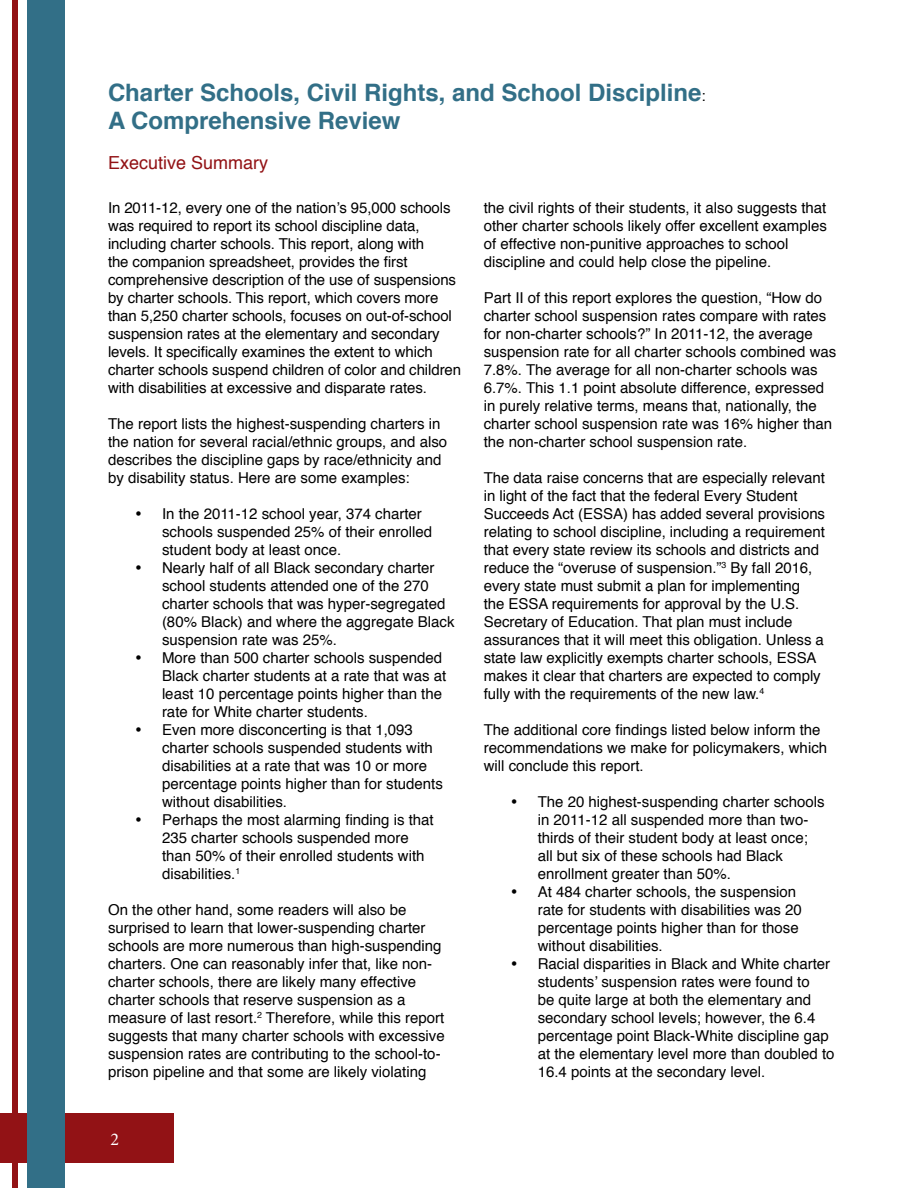
<style>
.page{position:relative;width:918px;height:1188px;background:#fff}
.page>*{position:absolute;margin:0;border:0;box-sizing:border-box;transform-origin:0 0}
.t1{font:700 24px/28.8px "Helvetica";color:#326f87}
.t2{font:18px "Helvetica";color:#921215}
.t3{font:18px "Minion Pro";color:#fff}
.t4{font:15px/18px "Helvetica";color:#000}
.s1{font-weight:400;font-size:15px;color:#000}
</style>
<div class="page">
<div style="left:0;top:1113px;width:173px;height:49px;background:#921215"></div>
<div style="left:27px;top:0;width:37px;height:1188px;background:#326f87"></div>
<div style="left:13px;top:0;width:5px;height:1188px;background:#921215"></div>
<h1 class="t1" style="left:108px;top:78px;width:599px">Charter Schools, Civil Rights, and School Discipline<span class="s1">:<br></span>A Comprehensive Review</h1>
<p class="t2" style="left:108px;top:149px;width:162px">Executive Summary</p>
<p class="t4" style="left:108px;top:199px;width:355px">In 2011-12, every one of the nation’s 95,000 schools was required to report its school discipline data, including charter schools. This report, along with<br>the companion spreadsheet, provides the first comprehensive description of the use of suspensions by charter schools. This report, which covers more than 5,250 charter schools, focuses on out-of-school suspension rates at the elementary and secondary levels. It specifically examines the extent to which charter schools suspend children of color and children with disabilities at excessive and disparate rates.</p>
<p class="t4" style="left:108px;top:415px;width:341px">The report lists the highest-suspending charters in the nation for several racial/ethnic groups, and also describes the discipline gaps by race/ethnicity and by disability status. Here are some examples:</p>
<p class="t4" style="left:162px;top:505px;width:272px;text-indent:-27px">• In the 2011-12 school year, 374 charter schools suspended 25% of their enrolled student body at least once.</p>
<p class="t4" style="left:162px;top:559px;width:294px;text-indent:-27px">• Nearly half of all Black secondary charter school students attended one of the 270 charter schools that was hyper-segregated (80% Black) and where the aggregate Black suspension rate was 25%.</p>
<p class="t4" style="left:162px;top:649px;width:286px;text-indent:-27px">• More than 500 charter schools suspended Black charter students at a rate that was at least 10 percentage points higher than the rate for White charter students.</p>
<p class="t4" style="left:162px;top:721px;width:282px;text-indent:-27px">• Even more disconcerting is that 1,093 charter schools suspended students with disabilities at a rate that was 10 or more percentage points higher than for students without disabilities.</p>
<p class="t4" style="left:162px;top:811px;width:273px;text-indent:-27px">• Perhaps the most alarming finding is that 235 charter schools suspended more than 50% of their enrolled students with disabilities.<sup>1</sup></p>
<p class="t4" style="left:108px;top:901px;width:338px">On the other hand, some readers will also be surprised to learn that lower-suspending charter schools are more numerous than high-suspending charters. One can reasonably infer that, like non&shy;charter schools, there are likely many effective charter schools that reserve suspension as a measure of last resort.<sup>2</sup> Therefore, while this report suggests that many charter schools with excessive suspension rates are contributing to the school-to&shy;prison pipeline and that some are likely violating</p>
<p class="t3" style="left:111px;top:1127px;width:10px">2</p>
<p class="t4" style="left:484px;top:199px;width:345px">the civil rights of their students, it also suggests that other charter schools likely offer excellent examples of effective non-punitive approaches to school discipline and could help close the pipeline.</p>
<p class="t4" style="left:484px;top:289px;width:354px">Part II of this report explores the question, “How do charter school suspension rates compare with rates for non-charter schools?” In 2011-12, the average suspension rate for all charter schools combined was 7.8%. The average for all non-charter schools was 6.7%. This 1.1 point absolute difference, expressed in purely relative terms, means that, nationally, the charter school suspension rate was 16% higher than the non-charter school suspension rate.</p>
<p class="t4" style="left:484px;top:469px;width:343px">The data raise concerns that are especially relevant in light of the fact that the federal Every Student Succeeds Act (ESSA) has added several provisions relating to school discipline, including a requirement that every state review its schools and districts and reduce the “overuse of suspension.”<sup>3</sup> By fall 2016, every state must submit a plan for implementing<br>the ESSA requirements for approval by the U.S.<br>Secretary of Education. That plan must include assurances that it will meet this obligation. Unless a state law explicitly exempts charter schools, ESSA makes it clear that charters are expected to comply fully with the requirements of the new law.<sup>4</sup></p>
<p class="t4" style="left:484px;top:721px;width:345px">The additional core findings listed below inform the recommendations we make for policymakers, which will conclude this report.</p>
<p class="t4" style="left:538px;top:793px;width:288px;text-indent:-27px">• The 20 highest-suspending charter schools in 2011-12 all suspended more than two&shy;thirds of their student body at least once; all but six of these schools had Black enrollment greater than 50%.</p>
<p class="t4" style="left:538px;top:883px;width:266px;text-indent:-27px">• At 484 charter schools, the suspension rate for students with disabilities was 20 percentage points higher than for those without disabilities.</p>
<p class="t4" style="left:538px;top:955px;width:298px;text-indent:-27px">• Racial disparities in Black and White charter students’ suspension rates were found to<br>be quite large at both the elementary and secondary school levels; however, the 6.4 percentage point Black-White discipline gap at the elementary level more than doubled to 16.4 points at the secondary level.</p>
</div>
